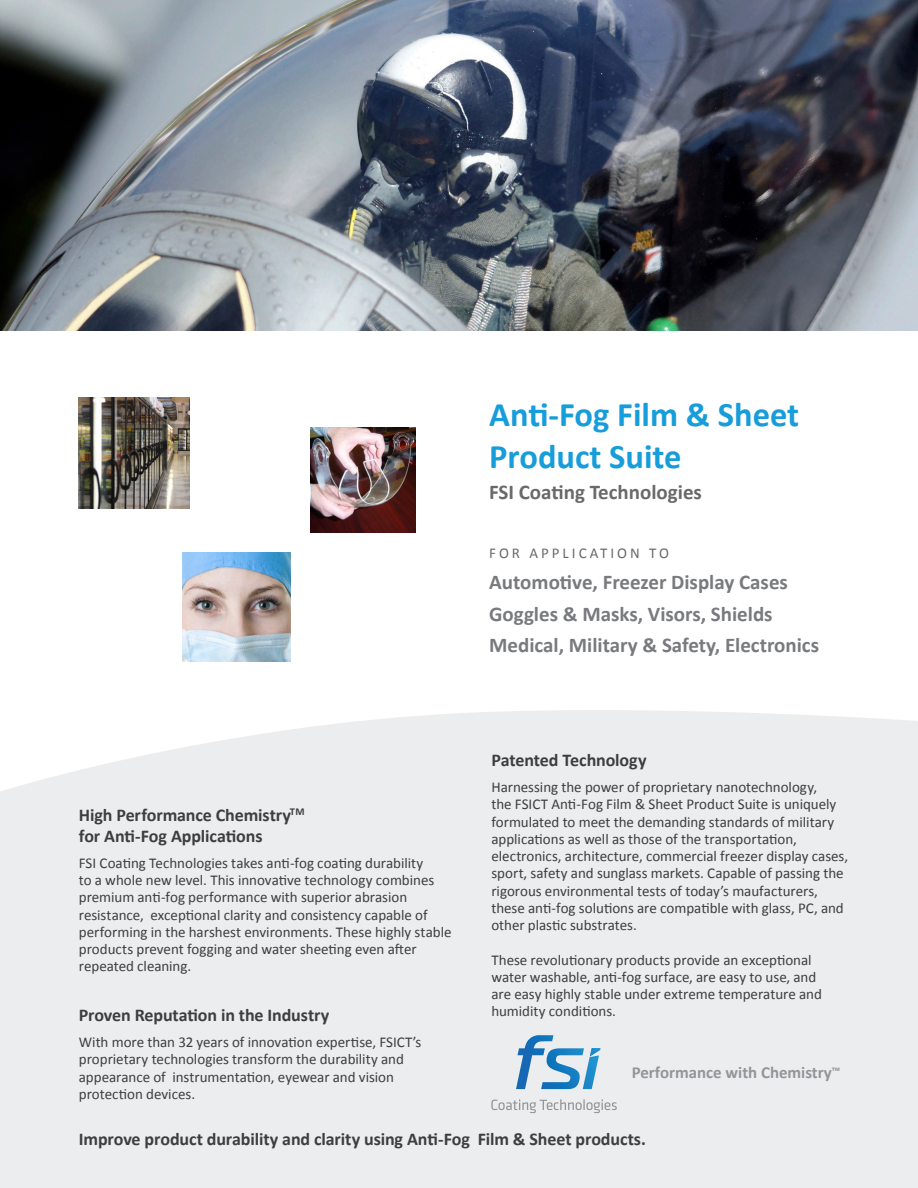
<style>
.page{position:relative;width:918px;height:1188px;background:#fff}
.page>*{position:absolute;margin:0;border:0;box-sizing:border-box;transform-origin:0 0}
.t1{font:700 34.5px "Calibri";color:#179dd9}
.t2{font:700 21px "Calibri";color:#787a7d}
.t3{font:700 21px "Calibri";color:#69696c}
.t4{font:700 18px "Calibri";letter-spacing:-.005em;color:#3e3e3f}
.t5{font:700 16.8px "Calibri";color:#939598}
.t6{font:15px/17.2px "Calibri";color:#3e3e3f}
.t7{font:15px "Calibri";letter-spacing:.2em;color:#69696c}
</style>
<div class="page">
<div style="left:0;top:710px;width:918px;height:478px;background:#ecedee"></div>
<img style="left:79px;top:397px;width:111px;height:112px">
<img style="left:182px;top:553px;width:109px;height:109px">
<img style="left:310px;top:428px;width:106px;height:105px">
<svg style="left:516px;top:1035px;width:85px;height:54px;background:#95bdda"></svg>
<svg style="left:491px;top:1099px;width:126px;height:14px;background:#d6d7d9"></svg>
<img style="left:0;top:0;width:918px;height:331px">
<p class="t1" style="left:489px;top:392px;width:312px">Anti-Fog Film &amp; Sheet</p>
<p class="t1" style="left:489px;top:434px;width:194px">Product Suite</p>
<p class="t3" style="left:489px;top:479px;width:214px">FSI Coating Technologies</p>
<p class="t7" style="left:489px;top:543px;width:181px">FOR APPLICATION TO</p>
<p class="t2" style="left:489px;top:569px;width:300px">Automotive, Freezer Display Cases</p>
<p class="t2" style="left:489px;top:600px;width:285px">Goggles &amp; Masks, Visors, Shields</p>
<p class="t2" style="left:489px;top:632px;width:331px">Medical, Military &amp; Safety, Electronics</p>
<p class="t4" style="left:79px;top:803px;width:227px">High Performance Chemistry<sup>TM</sup></p>
<p class="t4" style="left:79px;top:824px;width:185px">for Anti-Fog Applications</p>
<p class="t6" style="left:79px;top:854px;width:346px">FSI Coating Technologies takes anti-fog coating durability</p>
<p class="t6" style="left:79px;top:872px;width:357px">to a whole new level. This innovative technology combines</p>
<p class="t6" style="left:79px;top:889px;width:374px">premium anti-fog performance with superior abrasion resistance, exceptional clarity and consistency capable of performing in the harshest environments. These highly stable products prevent fogging and water sheeting even after repeated cleaning.</p>
<p class="t4" style="left:79px;top:1003px;width:252px">Proven Reputation in the Industry</p>
<p class="t6" style="left:79px;top:1034px;width:344px">With more than 32 years of innovation expertise, FSICT’s</p>
<p class="t6" style="left:79px;top:1051px;width:327px">proprietary technologies transform the durability and</p>
<p class="t6" style="left:79px;top:1068px;width:317px">appearance of instrumentation, eyewear and vision protection devices.</p>
<p class="t4" style="left:491px;top:748px;width:157px">Patented Technology</p>
<p class="t6" style="left:491px;top:779px;width:327px">Harnessing the power of proprietary nanotechnology,</p>
<p class="t6" style="left:491px;top:796px;width:347px">the FSICT Anti-Fog Film &amp; Sheet Product Suite is uniquely formulated to meet the demanding standards of military applications as well as those of the transportation,</p>
<p class="t6" style="left:491px;top:848px;width:358px">electronics, architecture, commercial freezer display cases, sport, safety and sunglass markets. Capable of passing the rigorous environmental tests of today’s maufacturers,</p>
<p class="t6" style="left:491px;top:899px;width:354px">these anti-fog solutions are compatible with glass, PC, and other plastic substrates.</p>
<p class="t6" style="left:491px;top:951px;width:322px">These revolutionary products provide an exceptional</p>
<p class="t6" style="left:491px;top:968px;width:326px">water washable, anti-fog surface, are easy to use, and</p>
<p class="t6" style="left:491px;top:986px;width:332px">are easy highly stable under extreme temperature and</p>
<p class="t6" style="left:491px;top:1003px;width:126px">humidity conditions.</p>
<p class="t5" style="left:632px;top:1061px;width:210px">Performance with Chemistry<sup>™</sup></p>
<p class="t4" style="left:79px;top:1128px;width:569px">Improve product durability and clarity using Anti-Fog Film &amp; Sheet products.</p>
</div>
